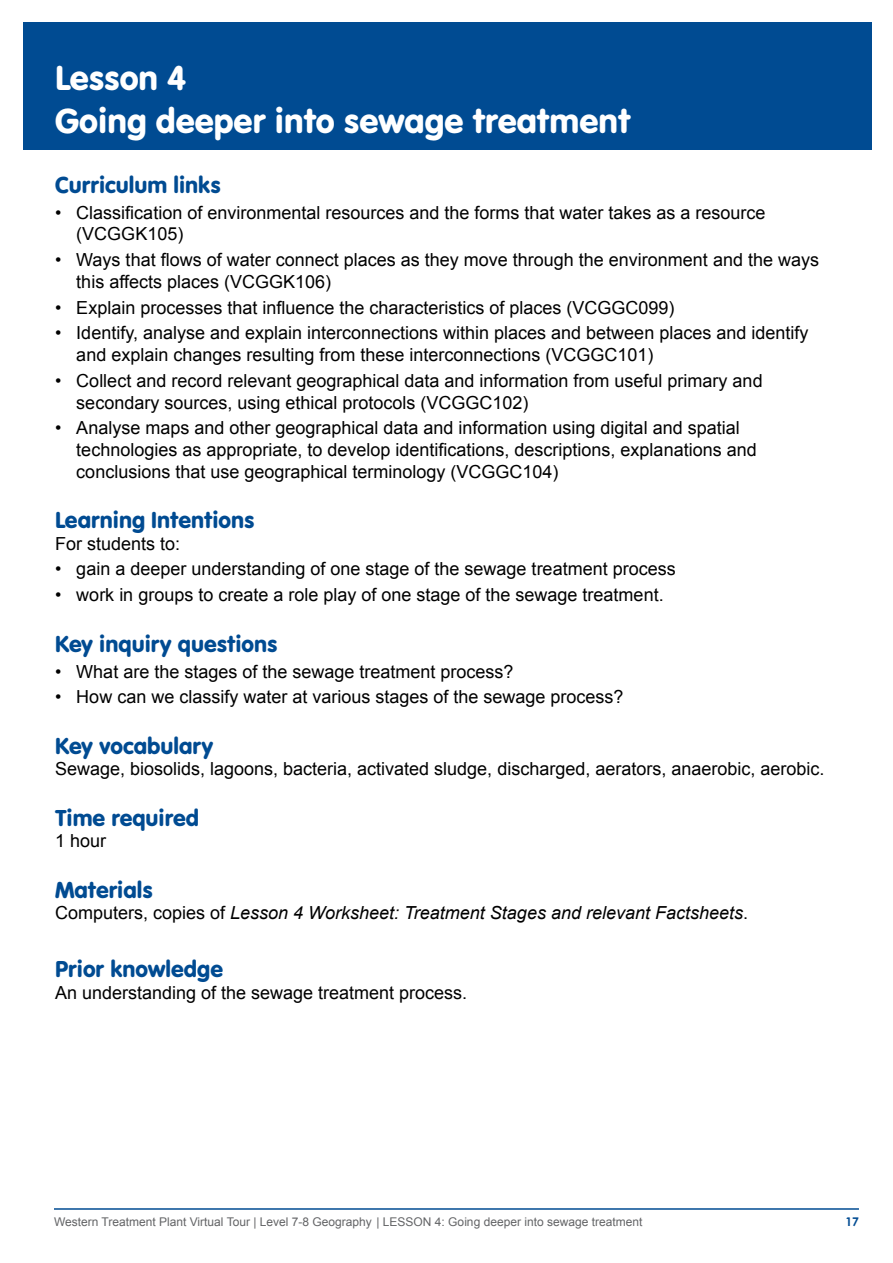
<style>
.page{position:relative;width:893px;height:1263px;background:#fff}
.page>*{position:absolute;margin:0;border:0;box-sizing:border-box;transform-origin:0 0}
.t1{font:36px/43.2px "VAG Rundschrift D";color:#fff}
.t2{font:24px "VAG Rundschrift D";color:#004b92}
.t3{font:18px/21.6px "Arial";color:#000}
.t4{font:italic 18px "Arial";color:#000}
.t5{font:12px "Arial";color:#636466}
.t6{font:700 12px "Century Gothic Pro";color:#004b92}
.s1{font-style:normal}
</style>
<div class="page">
<hr style="left:54px;top:1208px;width:805px;height:2px;background:#004b92">
<div style="left:23px;top:23px;width:849px;height:127px;background:#004b92"></div>
<h1 class="t1" style="left:55px;top:56px;width:577px">Lesson 4<br>Going deeper into sewage treatment</h1>
<h2 class="t2" style="left:55px;top:171px;width:167px">Curriculum links</h2>
<p class="t3" style="left:76px;top:202px;width:691px;text-indent:-21px">• Classification of environmental resources and the forms that water takes as a resource (VCGGK105)</p>
<p class="t3" style="left:76px;top:249px;width:744px;text-indent:-21px">• Ways that flows of water connect places as they move through the environment and the ways this affects places (VCGGK106)</p>
<p class="t3" style="left:55px;top:297px;width:621px">• Explain processes that influence the characteristics of places (VCGGC099)</p>
<p class="t3" style="left:76px;top:323px;width:734px;text-indent:-21px">• Identify, analyse and explain interconnections within places and between places and identify and explain changes resulting from these interconnections (VCGGC101)</p>
<p class="t3" style="left:76px;top:370px;width:688px;text-indent:-21px">• Collect and record relevant geographical data and information from useful primary and secondary sources, using ethical protocols (VCGGC102)</p>
<p class="t3" style="left:76px;top:417px;width:682px;text-indent:-21px">• Analyse maps and other geographical data and information using digital and spatial technologies as appropriate, to develop identifications, descriptions, explanations and conclusions that use geographical terminology (VCGGC104)</p>
<h2 class="t2" style="left:55px;top:506px;width:201px">Learning Intentions</h2>
<p class="t3" style="left:55px;top:533px;width:127px">For students to:</p>
<p class="t3" style="left:55px;top:558px;width:622px">• gain a deeper understanding of one stage of the sewage treatment process</p>
<p class="t3" style="left:55px;top:584px;width:610px">• work in groups to create a role play of one stage of the sewage treatment.</p>
<h2 class="t2" style="left:55px;top:629px;width:224px">Key inquiry questions</h2>
<p class="t3" style="left:55px;top:661px;width:460px">• What are the stages of the sewage treatment process?</p>
<p class="t3" style="left:55px;top:686px;width:570px">• How can we classify water at various stages of the sewage process?</p>
<h2 class="t2" style="left:55px;top:732px;width:160px">Key vocabulary</h2>
<p class="t3" style="left:55px;top:758px;width:771px">Sewage, biosolids, lagoons, bacteria, activated sludge, discharged, aerators, anaerobic, aerobic.</p>
<h2 class="t2" style="left:55px;top:804px;width:146px">Time required</h2>
<p class="t3" style="left:55px;top:830px;width:53px">1 hour</p>
<h2 class="t2" style="left:55px;top:876px;width:99px">Materials</h2>
<p class="t4" style="left:55px;top:901px;width:695px"><span class="s1">Computers, copies of</span> Lesson 4 Worksheet: Treatment Stages and relevant Factsheets<span class="s1">.</span></p>
<h2 class="t2" style="left:55px;top:955px;width:170px">Prior knowledge</h2>
<p class="t3" style="left:55px;top:982px;width:414px">An understanding of the sewage treatment process.</p>
<p class="t5" style="left:54px;top:1214px;width:590px">Western Treatment Plant Virtual Tour | Level 7-8 Geography | LESSON 4: Going deeper into sewage treatment</p>
<p class="t6" style="left:845px;top:1214px;width:15px">17</p>
</div>
